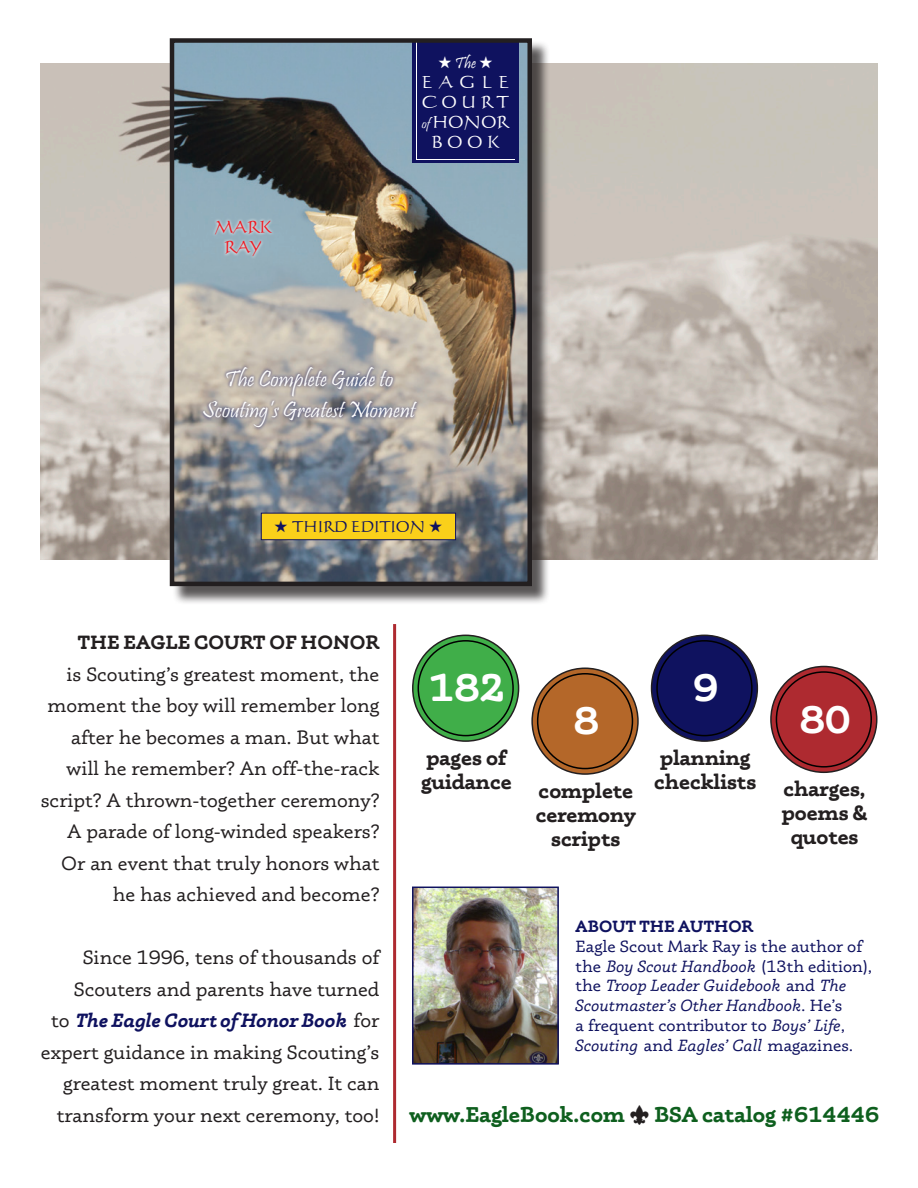
<style>
.page{position:relative;width:918px;height:1188px;background:#fff}
.page>*{position:absolute;margin:0;border:0;box-sizing:border-box;transform-origin:0 0}
.t1{font:700 39px "Phoreus Cherokee";color:#fff}
.t2{font:23.4px/30.9px "Pristina";color:#fff;text-align:center}
.t3{font:700 21.75px "Phoreus Cherokee";color:#0e5f1e}
.t4{font:700 21px/24px "Phoreus Cherokee";color:#231f20}
.t5{font:19.5px/31.5px "Phoreus Cherokee";color:#231f20;text-align:right}
.t6{font:16.65px/20.1px "Calligraphic 421 BT Roman B";letter-spacing:.25em;color:#fff;text-align:center}
.t7{font:16.65px/20.1px "Calligraphic 421 BT Roman B";color:#ee1c24;text-align:center}
.t8{font:16.5px/19.8px "Phoreus Cherokee";color:#0f125f}
.t9{font:700 16.5px "Phoreus Cherokee";color:#0f125f}
.t10{font:15px "Calligraphic 421 BT Roman B";color:#0f125f}
.s1{font-family:"Pristina"}
.s2{font-family:"Pristina";font-size:14.25px}
.s3{font-weight:700}
.s4{font-weight:700;font-style:italic;color:#0f125f}
.s5{font-style:italic}
.s6{font-family:"Scout Font";font-weight:400;font-size:28.5px;color:#231f20}
</style>
<div class="page">
<img style="left:40px;top:64px;width:838px;height:496px">
<div style="left:413px;top:635px;width:106px;height:106px;background:#40ae49;border-radius:50%"></div>
<div style="left:412px;top:635px;width:107px;height:107px;border:2px solid #231f20;border-radius:50%"></div>
<div style="left:418px;top:640px;width:96px;height:96px;border:2px solid #000;border-radius:50%"></div>
<div style="left:532px;top:668px;width:106px;height:106px;background:#b46729;border-radius:50%"></div>
<div style="left:531px;top:668px;width:108px;height:107px;border:2px solid #231f20;border-radius:50%"></div>
<div style="left:537px;top:673px;width:96px;height:96px;border:2px solid #000;border-radius:50%"></div>
<div style="left:652px;top:635px;width:105px;height:106px;background:#0f125f;border-radius:50%"></div>
<div style="left:651px;top:635px;width:107px;height:107px;border:2px solid #231f20;border-radius:50%"></div>
<div style="left:656px;top:640px;width:97px;height:96px;border:2px solid #000;border-radius:50%"></div>
<div style="left:771px;top:667px;width:106px;height:105px;background:#ae2a30;border-radius:50%"></div>
<div style="left:770px;top:666px;width:107px;height:107px;border:2px solid #231f20;border-radius:50%"></div>
<div style="left:776px;top:671px;width:96px;height:97px;border:2px solid #000;border-radius:50%"></div>
<hr style="left:393px;top:624px;width:3px;height:519px;background:#ae2a30">
<img style="left:415px;top:890px;width:141px;height:172px">
<div style="left:412px;top:887px;width:147px;height:178px;border:2px solid #0f125f"></div>
<div style="left:172px;top:40px;width:379px;height:565px;background:#231f20;opacity:.75"></div>
<img style="left:175px;top:43px;width:352px;height:538px">
<svg style="left:416px;top:43px;width:100px;height:117px"></svg>
<div style="left:200px;top:364px;width:220px;height:67px;background:#0f125f;opacity:.8"></div>
<div style="left:417px;top:40px;width:97px;height:119px;background:#0f125f"></div>
<hr style="left:413px;top:40px;width:3px;height:123px;background:#0f125f">
<hr style="left:516px;top:40px;width:3px;height:123px;background:#0f125f">
<hr style="left:413px;top:160px;width:105px;height:3px;background:#0f125f">
<div style="left:261px;top:513px;width:195px;height:27px;background:#fad01a"></div>
<div style="left:261px;top:513px;width:195px;height:27px;border:1px solid #0f125f"></div>
<div style="left:212px;top:217px;width:63px;height:43px;background:#fff;opacity:.8"></div>
<div style="left:170px;top:38px;width:362px;height:548px;border:4px solid #231f20"></div>
<p class="t7" style="left:215px;top:217px;width:58px">MARK<br>RAY</p>
<p class="t6" style="left:422px;top:52px;width:89px">★ <span class="s1">The</span> ★<br>EAGLE<br>COURT <span class="s2">of</span> HONOR<br>BOOK</p>
<p class="t2" style="left:202px;top:366px;width:214px">The Complete Guide to<br>Scouting’s Greatest Moment</p>
<p class="t10" style="left:274px;top:517px;width:170px">★ THIRD EDITION ★</p>
<p class="t5" style="left:41px;top:627px;width:340px"><span class="s3">THE EAGLE COURT OF HONOR<br></span>is Scouting’s greatest moment, the moment the boy will remember long after he becomes a man. But what will he remember? An off-the-rack script? A thrown-together ceremony?<br>A parade of long-winded speakers?<br>Or an event that truly honors what he has achieved and become?</p>
<p class="t1" style="left:429px;top:663px;width:78px">182</p>
<p class="t4" style="left:421px;top:745px;width:92px">pages of guidance</p>
<p class="t1" style="left:574px;top:696px;width:27px">8</p>
<p class="t4" style="left:539px;top:778px;width:96px">complete</p>
<p class="t4" style="left:536px;top:802px;width:101px">ceremony</p>
<p class="t4" style="left:551px;top:826px;width:71px">scripts</p>
<p class="t1" style="left:693px;top:663px;width:27px">9</p>
<p class="t4" style="left:654px;top:745px;width:104px">planning checklists</p>
<p class="t1" style="left:800px;top:695px;width:52px">80</p>
<p class="t4" style="left:782px;top:776px;width:87px;text-align:center">charges, poems &amp; quotes</p>
<p class="t5" style="left:41px;top:942px;width:340px">Since 1996, tens of thousands of Scouters and parents have turned<br>to <span class="s4">The Eagle Court of Honor Book</span> for expert guidance in making Scouting’s greatest moment truly great. It can transform your next ceremony, too!</p>
<p class="t9" style="left:576px;top:916px;width:179px">ABOUT THE AUTHOR</p>
<p class="t8" style="left:576px;top:936px;width:298px">Eagle Scout Mark Ray is the author of the <span class="s5">Boy Scout Handbook</span> (13th edition), the <span class="s5">Troop Leader Guidebook</span> and <span class="s5">The Scoutmaster’s Other Handbook</span>. He’s<br>a frequent contributor to <span class="s5">Boys’ Life</span>, <span class="s5">Scouting</span> and <span class="s5">Eagles’ Call</span> magazines.</p>
<p class="t3" style="left:409px;top:1101px;width:471px">www.EagleBook.com <span class="s6">f</span> BSA catalog #614446</p>
</div>
